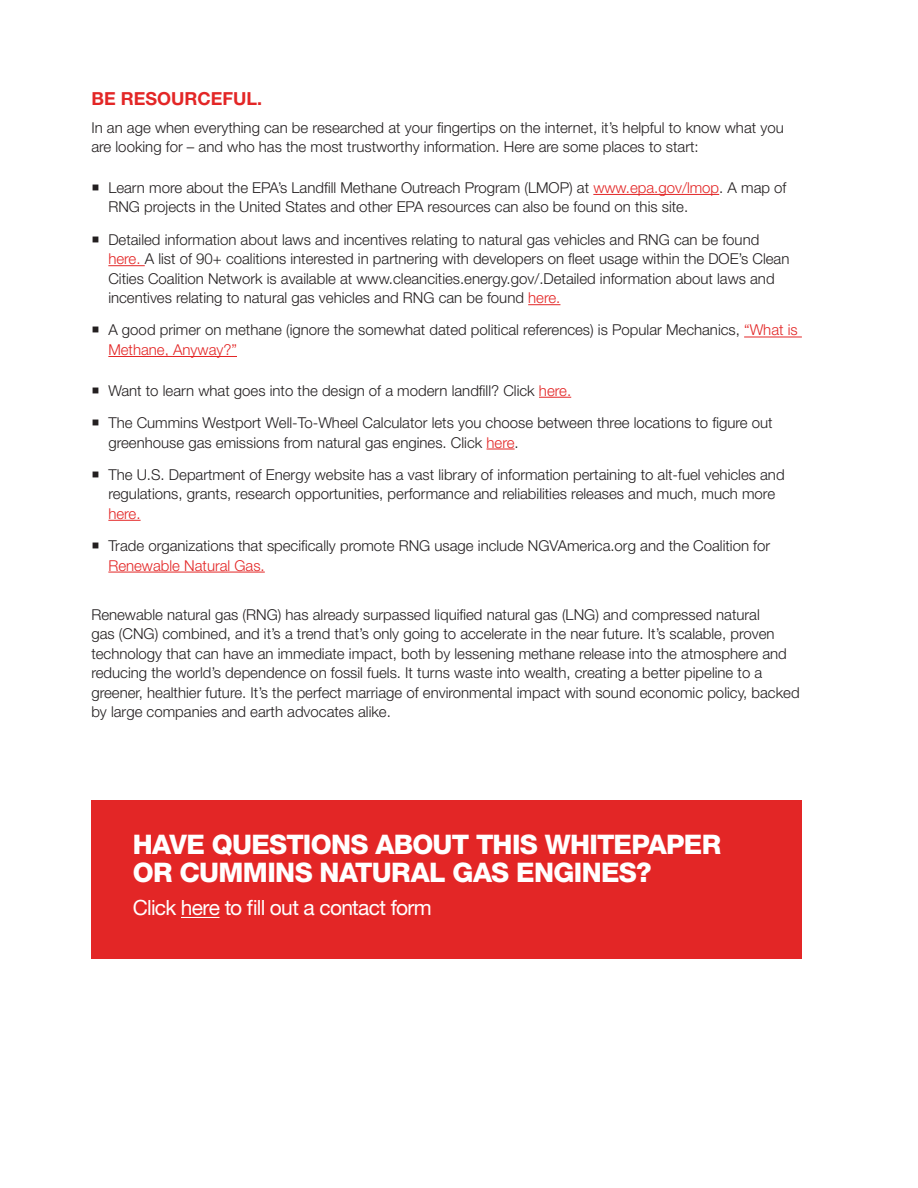
<style>
.page{position:relative;width:918px;height:1188px;background:#fff}
.page>*{position:absolute;margin:0;border:0;box-sizing:border-box;transform-origin:0 0}
.Headline_38pt{font:800 27px "Helvetica Neue LT Pro";letter-spacing:-.025em;color:#fff}
.Headline_38pt-2{font:21px "Helvetica Neue LT Pro";letter-spacing:-.035em;color:#fff}
.Subhead_12pt_red{font:700 18px "Helvetica Neue LT Pro";color:#e32626}
.Body_Copy_10pt{font:300 15px/19.5px "Helvetica Neue LT Pro";color:#231f20}
.Subhead_12pt_red-2{font:300 15px/19.5px "Helvetica Neue LT Pro";color:#231f20}
.s1{color:#e32626}
</style>
<div class="page">
<hr style="left:539px;top:397px;width:32px;height:1px;background:#e32626">
<svg style="left:487px;top:449px;width:28px;height:1px"></svg>
<hr style="left:108px;top:520px;width:33px;height:1px;background:#e32626">
<hr style="left:108px;top:572px;width:157px;height:1px;background:#e32626">
<hr style="left:593px;top:194px;width:126px;height:1px;background:#e32626">
<hr style="left:108px;top:265px;width:37px;height:1px;background:#e32626">
<hr style="left:528px;top:304px;width:32px;height:1px;background:#e32626">
<hr style="left:744px;top:337px;width:58px;height:1px;background:#e32626">
<hr style="left:108px;top:356px;width:129px;height:1px;background:#e32626">
<div style="left:91px;top:800px;width:711px;height:158px;background:#e32626"></div>
<hr style="left:181px;top:917px;width:39px;height:1px;background:#fff">
<p class="Subhead_12pt_red" style="left:91px;top:87px;width:172px">BE RESOURCEFUL.</p>
<p class="Subhead_12pt_red-2" style="left:91px;top:117px;width:694px">In an age when everything can be researched at your fingertips on the internet, it’s helpful to know what you are looking for – and who has the most trustworthy information. Here are some places to start:</p>
<p class="Body_Copy_10pt" style="left:108px;top:178px;width:680px">Learn more about the EPA’s Landfill Methane Outreach Program (LMOP) at <span class="s1">www.epa.gov/lmop</span>. A map of<br>RNG projects in the United States and other EPA resources can also be found on this site.</p>
<p class="Body_Copy_10pt" style="left:108px;top:229px;width:683px">Detailed information about laws and incentives relating to natural gas vehicles and RNG can be found <span class="s1">here.</span> A list of 90+ coalitions interested in partnering with developers on fleet usage within the DOE’s Clean Cities Coalition Network is available at www.cleancities.energy.gov/.Detailed information about laws and incentives relating to natural gas vehicles and RNG can be found <span class="s1">here.</span></p>
<p class="Body_Copy_10pt" style="left:108px;top:320px;width:691px">A good primer on methane (ignore the somewhat dated political references) is Popular Mechanics, <span class="s1">“What is<br>Methane, Anyway?”</span></p>
<p class="Body_Copy_10pt" style="left:108px;top:380px;width:464px">Want to learn what goes into the design of a modern landfill? Click <span class="s1">here.</span></p>
<p class="Body_Copy_10pt" style="left:108px;top:413px;width:666px">The Cummins Westport Well-To-Wheel Calculator lets you choose between three locations to figure out greenhouse gas emissions from natural gas engines. Click <span class="s1">here</span>.</p>
<p class="Body_Copy_10pt" style="left:108px;top:464px;width:678px">The U.S. Department of Energy website has a vast library of information pertaining to alt-fuel vehicles and regulations, grants, research opportunities, performance and reliabilities releases and much, much more <span class="s1">here.</span></p>
<p class="Body_Copy_10pt" style="left:108px;top:536px;width:663px">Trade organizations that specifically promote RNG usage include NGVAmerica.org and the Coalition for<br><span class="s1">Renewable Natural Gas.</span></p>
<p class="Body_Copy_10pt" style="left:91px;top:604px;width:710px">Renewable natural gas (RNG) has already surpassed liquified natural gas (LNG) and compressed natural<br>gas (CNG) combined, and it’s a trend that’s only going to accelerate in the near future. It’s scalable, proven technology that can have an immediate impact, both by lessening methane release into the atmosphere and reducing the world’s dependence on fossil fuels. It turns waste into wealth, creating a better pipeline to a greener, healthier future. It’s the perfect marriage of environmental impact with sound economic policy, backed by large companies and earth advocates alike.</p>
<p class="Headline_38pt" style="left:133px;top:828px;width:590px">HAVE QUESTIONS ABOUT THIS WHITEPAPER</p>
<p class="Headline_38pt" style="left:133px;top:857px;width:520px">OR CUMMINS NATURAL GAS ENGINES?</p>
<p class="Headline_38pt-2" style="left:133px;top:895px;width:300px">Click here to fill out a contact form</p>
</div>
